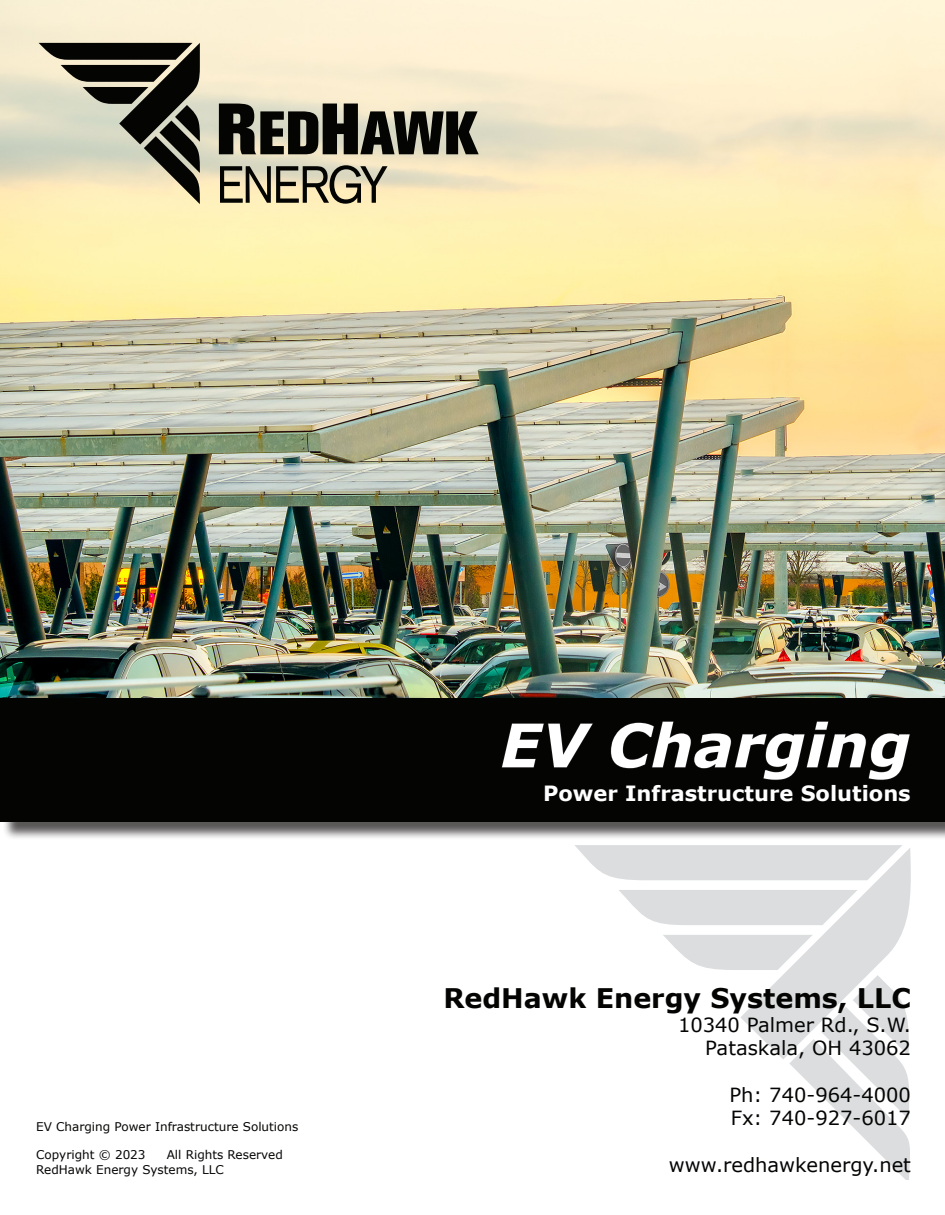
<style>
.page{position:relative;width:945px;height:1215px;background:#fff}
.page>*{position:absolute;margin:0;border:0;box-sizing:border-box;transform-origin:0 0}
.t1{font:italic 700 60px "Verdana";color:#fff}
.t2{font:700 27px "Verdana";color:#040503}
.t3{font:700 21px "Verdana";color:#fff}
.t4{font:19.5px/23.4px "Verdana";color:#040503}
.t5{font:12px/14.4px "Verdana";color:#040503}
</style>
<div class="page">
<img style="left:0;top:0;width:945px;height:698px">
<svg style="left:575px;top:845px;width:335px;height:335px"></svg>
<svg style="left:39px;top:43px;width:440px;height:161px;background:#aaa48e"></svg>
<div style="left:2px;top:700px;width:943px;height:140px;background:#231f20;opacity:.75"></div>
<div style="left:0;top:698px;width:945px;height:124px;background:#040503"></div>
<svg style="left:501px;top:723px;width:92px;height:45px"></svg>
<svg style="left:610px;top:721px;width:300px;height:59px"></svg>
<p class="t5" style="left:36px;top:1119px;width:264px">EV Charging Power Infrastructure Solutions</p>
<p class="t5" style="left:36px;top:1148px;width:111px">Copyright © 2023</p>
<p class="t5" style="left:36px;top:1148px;width:248px;text-indent:131px">All Rights Reserved<br>RedHawk Energy Systems, LLC</p>
<p class="t1" style="left:500px;top:703px;width:412px">EV Charging</p>
<p class="t3" style="left:543px;top:778px;width:369px">Power Infrastructure Solutions</p>
<p class="t2" style="left:443px;top:979px;width:469px">RedHawk Energy Systems, LLC</p>
<p class="t4" style="left:678px;top:1013px;width:234px">10340 Palmer Rd., S.W.</p>
<p class="t4" style="left:705px;top:1036px;width:207px">Pataskala, OH 43062</p>
<p class="t4" style="left:729px;top:1083px;width:183px">Ph: 740-964-4000<br>Fx: 740-927-6017</p>
<p class="t4" style="left:669px;top:1153px;width:244px">www.redhawkenergy.net</p>
</div>
